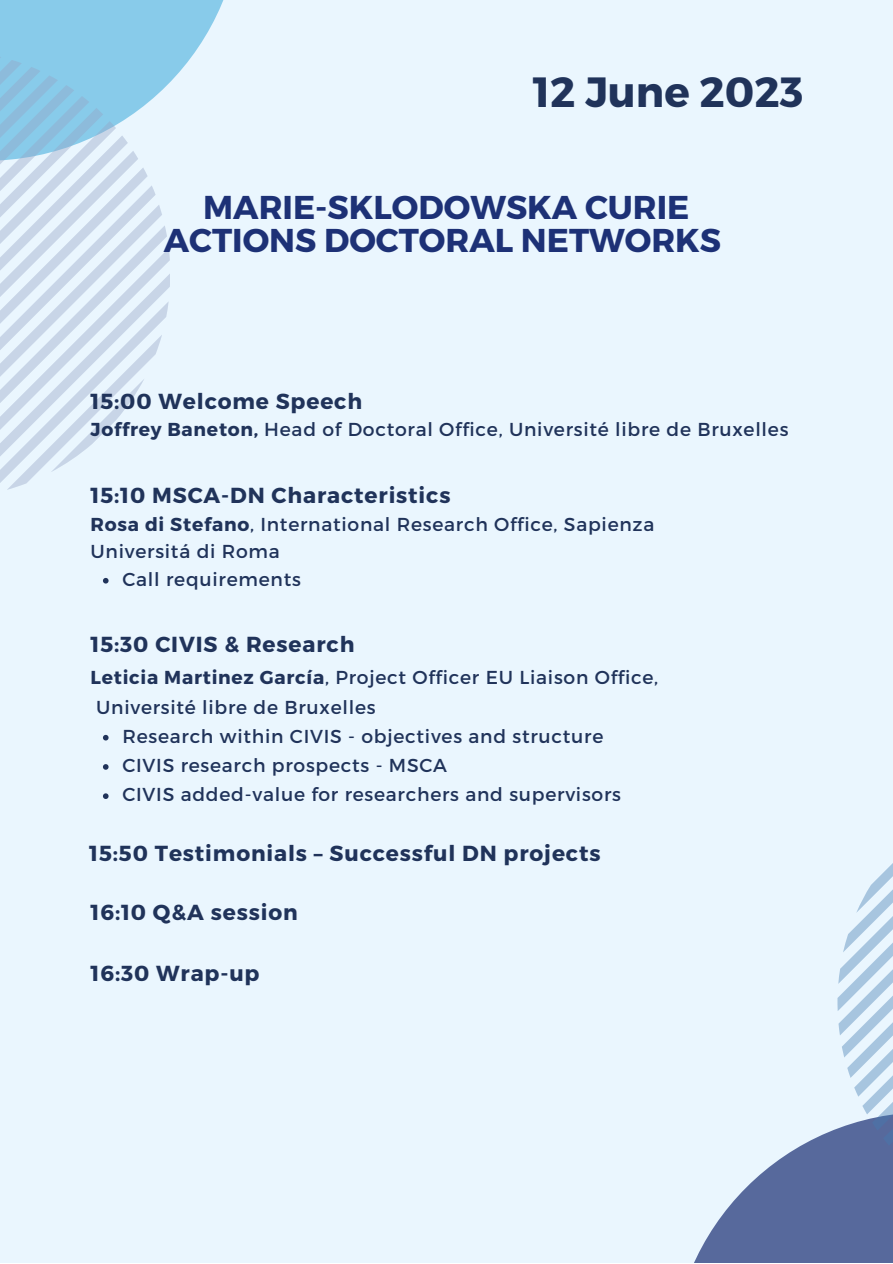
<style>
.page{position:relative;width:893px;height:1264px;background:#fff}
.page>*{position:absolute;margin:0;border:0;box-sizing:border-box;transform-origin:0 0}
.t1{font:700 42.15px "Montserrat";color:#20335a}
.t2{font:700 33px/32.5px "Montserrat";color:#1d3176;text-align:center}
.t3{font:700 21.75px "Montserrat";letter-spacing:.04em;color:#20335a}
.t4{font:18.75px/29.2px "Montserrat";letter-spacing:.04em;color:#20335a}
.s1{font-weight:700}
</style>
<div class="page">
<div style="left:0;top:0;width:892px;height:1262px;background:#eaf6fe"></div>
<svg style="left:0;top:0;width:224px;height:82px;background:#96d1ed"></svg>
<svg style="left:0;top:50px;width:170px;height:440px"></svg>
<svg style="left:694px;top:1128px;width:198px;height:134px"></svg>
<svg style="left:837px;top:864px;width:55px;height:362px"></svg>
<svg style="left:103px;top:578px;width:6px;height:5px"></svg>
<svg style="left:103px;top:735px;width:6px;height:5px"></svg>
<svg style="left:103px;top:764px;width:6px;height:5px"></svg>
<svg style="left:103px;top:793px;width:6px;height:6px"></svg>
<p class="t1" style="left:533px;top:65px;width:272px">12 June 2023</p>
<p class="t2" style="left:164px;top:189px;width:559px">MARIE-SKLODOWSKA CURIE<br>ACTIONS DOCTORAL NETWORKS</p>
<p class="t3" style="left:91px;top:386px;width:273px">15:00 Welcome Speech</p>
<p class="t4" style="left:91px;top:414px;width:699px"><span class="s1">Joffrey Baneton,</span> Head of Doctoral Office, Université libre de Bruxelles</p>
<p class="t3" style="left:91px;top:480px;width:361px">15:10 MSCA-DN Characteristics</p>
<p class="t4" style="left:91px;top:508px;width:565px"><span class="s1">Rosa di Stefano</span>, International Research Office, Sapienza</p>
<p class="t4" style="left:91px;top:535px;width:191px">Universitá di Roma</p>
<p class="t4" style="left:122px;top:563px;width:180px">Call requirements</p>
<p class="t3" style="left:91px;top:630px;width:265px">15:30 CIVIS &amp; Research</p>
<p class="t4" style="left:91px;top:662px;width:569px"><span class="s1">Leticia Martinez García</span>, Project Officer EU Liaison Office,<br>Université libre de Bruxelles</p>
<p class="t4" style="left:122px;top:720px;width:482px">Research within CIVIS - objectives and structure</p>
<p class="t4" style="left:122px;top:749px;width:326px">CIVIS research prospects - MSCA</p>
<p class="t4" style="left:122px;top:779px;width:500px">CIVIS added-value for researchers and supervisors</p>
<p class="t3" style="left:89px;top:838px;width:512px">15:50 Testimonials – Successful DN projects</p>
<p class="t3" style="left:91px;top:898px;width:209px">16:10 Q&amp;A session</p>
<p class="t3" style="left:91px;top:959px;width:170px">16:30 Wrap-up</p>
</div>
